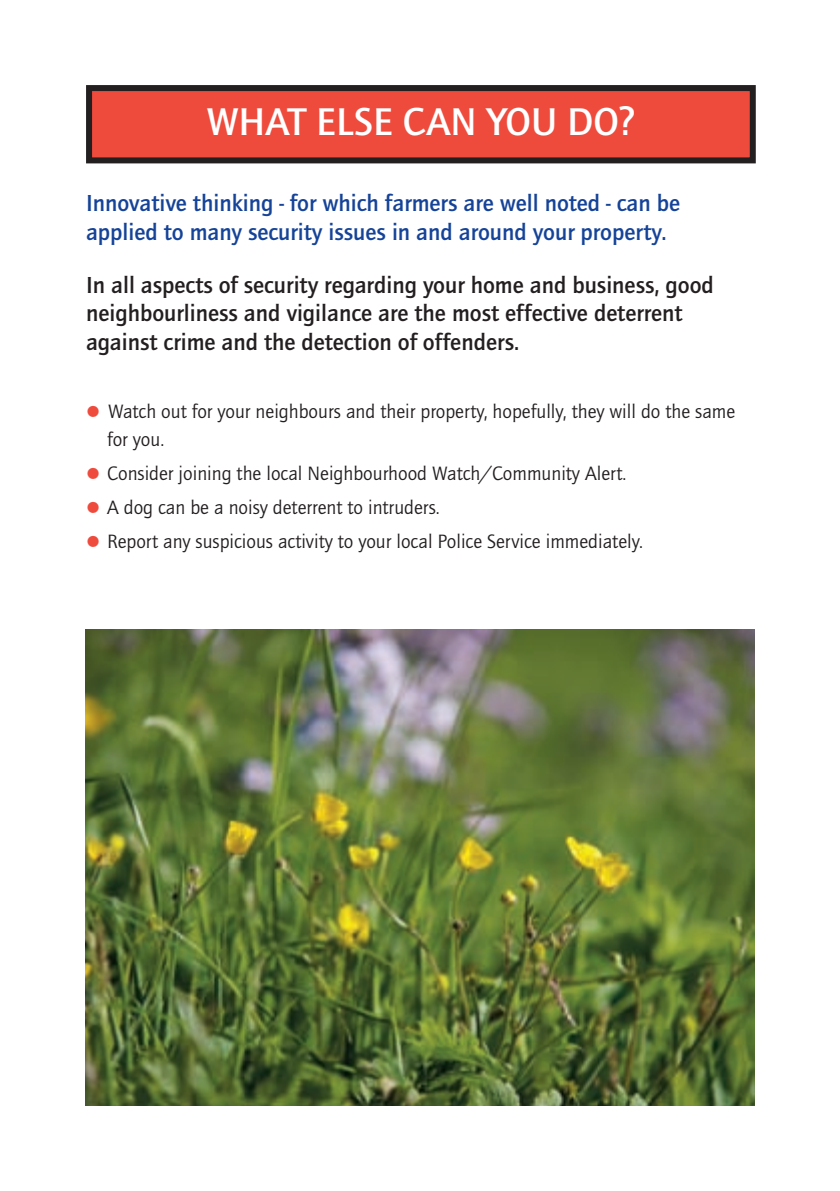
<style>
.page{position:relative;width:840px;height:1191px;background:#fff}
.page>*{position:absolute;margin:0;border:0;box-sizing:border-box;transform-origin:0 0}
.t1{font:700 40px "Quay Itc T";color:#fff}
.t2{font:40px/62px "Quay Itc T";color:#ef4b3d}
.t3{font:700 24px/28.8px "Quay Itc T";color:#231f20}
.t4{font:700 24px/28.8px "Quay Itc T";color:#154398}
.t5{font:20px/34px "Quay Itc T";color:#231f20}
</style>
<div class="page">
<div style="left:89px;top:88px;width:663px;height:72px;background:#ef4b3d"></div>
<div style="left:86px;top:85px;width:669px;height:78px;border:6px solid #231f20"></div>
<img style="left:85px;top:629px;width:669px;height:477px">
<h1 class="t1" style="left:206px;top:98px;width:430px">WHAT ELSE CAN YOU DO?</h1>
<p class="t4" style="left:86px;top:188px;width:595px">Innovative thinking - for which farmers are well noted - can be applied to many security issues in and around your property.</p>
<p class="t3" style="left:86px;top:270px;width:629px">In all aspects of security regarding your home and business, good neighbourliness and vigilance are the most effective deterrent against crime and the detection of offenders.</p>
<h1 class="t2" style="left:80px;top:380px;width:28px">• •</h1>
<h1 class="t2" style="left:80px;top:490px;width:28px;line-height:34px">• •</h1>
<p class="t5" style="left:107px;top:397px;width:629px;line-height:28.2px">Watch out for your neighbours and their property, hopefully, they will do the same for you.</p>
<p class="t5" style="left:107px;top:456px;width:537px">Consider joining the local Neighbourhood Watch/Community Alert.<br>A dog can be a noisy deterrent to intruders.<br>Report any suspicious activity to your local Police Service immediately.</p>
</div>
